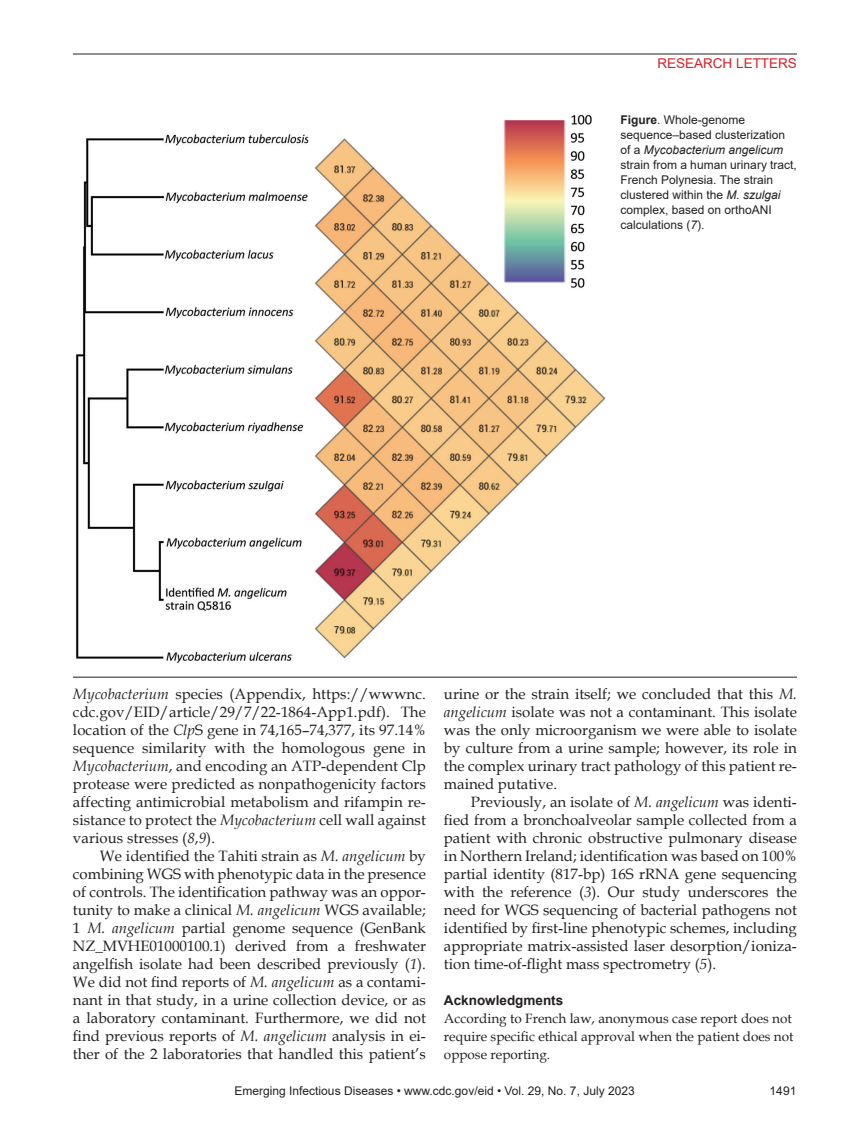
<style>
.page{position:relative;width:851px;height:1134px;background:#fff}
.page>*{position:absolute;margin:0;border:0;box-sizing:border-box;transform-origin:0 0}
.t1{font:15px/18px "Book Antiqua";color:#231f20;text-align:justify}
.t2{font:13.5px/18px "Book Antiqua";color:#231f20}
.t3{font:700 13.5px "Arial";color:#231f20}
.t4{font:13.5px "Arial";color:#d1232a}
.t5{font:12px/15px "Arial";color:#231f20}
.s1{font-weight:700}
.s2{font-style:italic}
</style>
<div class="page">
<hr style="left:73px;top:54px;width:723px;height:1px;background:#231f20">
<img style="left:76px;top:114px;width:530px;height:550px">
<hr style="left:73px;top:677px;width:723px;height:1px;background:#231f20">
<p class="t4" style="left:657px;top:54px;width:141px">RESEARCH LETTERS</p>
<p class="t5" style="left:620px;top:113px;width:178px"><span class="s1">Figure</span>. Whole-genome sequence–based clusterization of a <span class="s2">Mycobacterium angelicum </span>strain from a human urinary tract,<br>French Polynesia. The strain clustered within the <span class="s2">M. szulgai </span>complex, based on orthoANI calculations (<span class="s2">7</span>).</p>
<p class="t1" style="left:73px;top:685px;width:354px"><span class="s2">Mycobacterium</span> species (Appendix, https://wwwnc. cdc.gov/EID/article/29/7/22-1864-App1.pdf). The location of the <span class="s2">Clp</span>S gene in 74,165–74,377, its 97.14% sequence similarity with the homologous gene in <span class="s2">Mycobacterium</span>, and encoding an ATP-dependent Clp protease were predicted as nonpathogenicity factors affecting antimicrobial metabolism and rifampin re&shy;sistance to protect the <span class="s2">Mycobacterium</span> cell wall against various stresses (<span class="s2">8</span>,<span class="s2">9</span>).</p>
<p class="t1" style="left:73px;top:847px;width:354px;text-indent:27px">We identified the Tahiti strain as <span class="s2">M. angelicum</span> by combining WGS with phenotypic data in the presence of controls. The identification pathway was an oppor&shy;tunity to make a clinical <span class="s2">M. angelicum</span> WGS available; 1 <span class="s2">M. angelicum</span> partial genome sequence (GenBank NZ_MVHE01000100.1) derived from a freshwater angelfish isolate had been described previously (<span class="s2">1</span>).<br>We did not find reports of <span class="s2">M. angelicum</span> as a contami&shy;nant in that study, in a urine collection device, or as a laboratory contaminant. Furthermore, we did not find previous reports of <span class="s2">M. angelicum</span> analysis in ei&shy;ther of the 2 laboratories that handled this patient’s</p>
<p class="t1" style="left:444px;top:685px;width:354px">urine or the strain itself; we concluded that this <span class="s2">M. angelicum</span> isolate was not a contaminant. This isolate was the only microorganism we were able to isolate by culture from a urine sample; however, its role in the complex urinary tract pathology of this patient re&shy;mained putative.</p>
<p class="t1" style="left:444px;top:793px;width:354px;text-indent:27px">Previously, an isolate of <span class="s2">M. angelicum</span> was identi&shy;fied from a bronchoalveolar sample collected from a patient with chronic obstructive pulmonary disease in Northern Ireland; identification was based on 100% partial identity (817-bp) 16S rRNA gene sequencing with the reference (<span class="s2">3</span>). Our study underscores the need for WGS sequencing of bacterial pathogens not identified by first-line phenotypic schemes, including appropriate matrix-assisted laser desorption/ioniza&shy;tion time-of-flight mass spectrometry (<span class="s2">5</span>).</p>
<p class="t3" style="left:444px;top:990px;width:121px">Acknowledgments</p>
<p class="t2" style="left:444px;top:1009px;width:351px">According to French law, anonymous case report does not require specific ethical approval when the patient does not oppose reporting.</p>
<p class="t5" style="left:234px;top:1084px;width:401px">Emerging Infectious Diseases • www.cdc.gov/eid • Vol. 29, No. 7, July 2023</p>
<p class="t5" style="left:769px;top:1084px;width:28px">1491</p>
</div>
